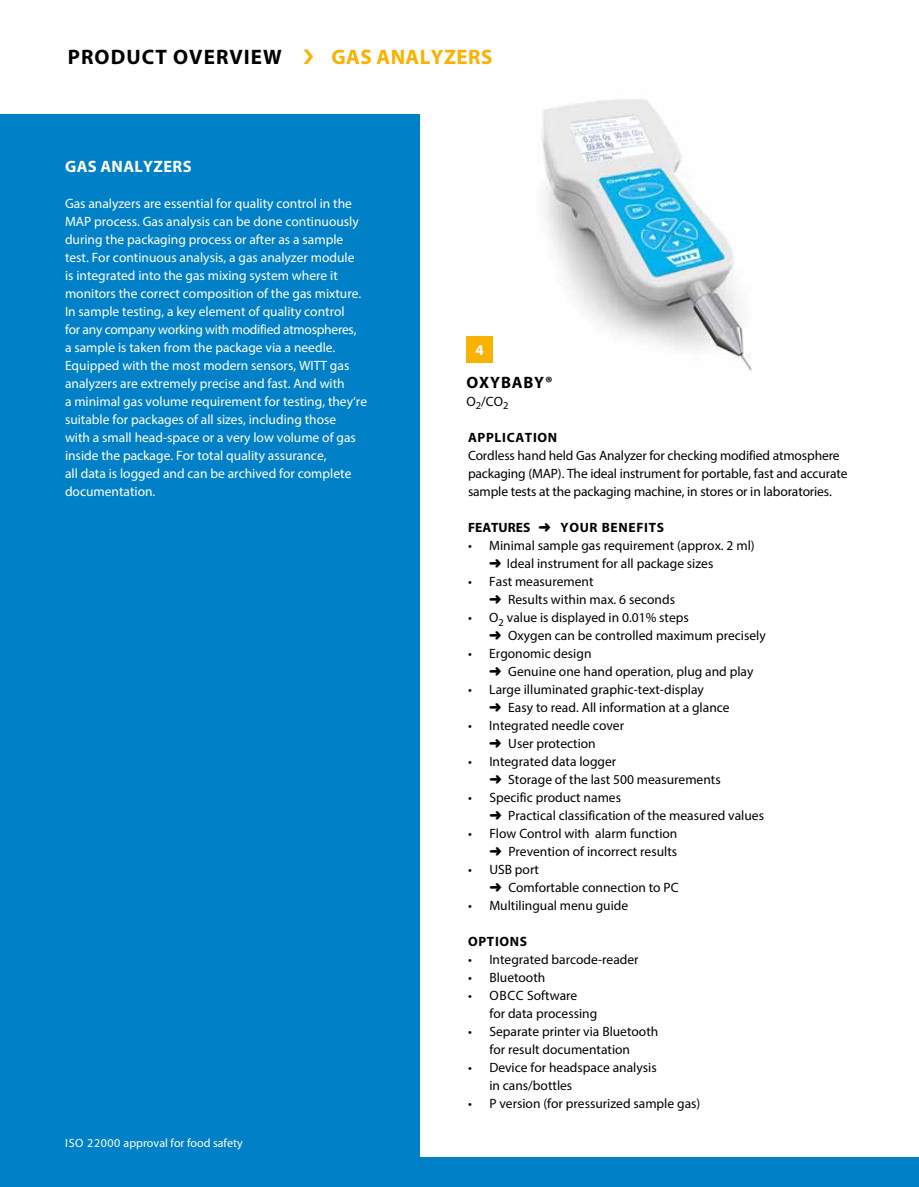
<style>
.page{position:relative;width:919px;height:1187px;background:#fff}
.page>*{position:absolute;margin:0;border:0;box-sizing:border-box;transform-origin:0 0}
.t1{font:700 21px "Myriad Pro";letter-spacing:.05em;color:#000}
.t2{font:700 21px "Myriad Pro";letter-spacing:.02em;color:#f9b200}
.t3{font:700 16.5px "Myriad Pro";letter-spacing:.02em;color:#fff}
.t4{font:700 16.5px "Myriad Pro";letter-spacing:.05em;color:#000}
.t5{font:700 15px "Myriad Pro";color:#fff}
.t6{font:13.5px/18px "Myriad Pro";color:#000}
.t7{font:13.5px/18px "Myriad Pro";color:#fff}
.t8{font:700 13.5px "Myriad Pro";letter-spacing:.05em;color:#000}
.t9{font:12px "Myriad Pro";color:#fff}
</style>
<div class="page">
<img style="left:541px;top:99px;width:211px;height:272px">
<div style="left:0;top:115px;width:419px;height:1071px;background:#0081c7"></div>
<div style="left:466px;top:337px;width:27px;height:26px;background:#f9b200"></div>
<div style="left:0;top:1157px;width:918px;height:29px;background:#0081c7"></div>
<h1 class="t1" style="left:68px;top:43px;width:215px">PRODUCT OVERVIEW</h1>
<h1 class="t2" style="left:331px;top:43px;width:162px">GAS ANALYZERS</h1>
<p class="t3" style="left:65px;top:155px;width:128px">GAS ANALYZERS</p>
<p class="t7" style="left:65px;top:194px;width:303px">Gas analyzers are essential for quality control in the MAP process. Gas analysis can be done continuously during the packaging process or after as a sample test. For continuous analysis, a gas analyzer module<br>is integrated into the gas mixing system where it monitors the correct composition of the gas mixture.<br>In sample testing, a key element of quality control<br>for any company working with modified atmospheres,<br>a sample is taken from the package via a needle.<br>Equipped with the most modern sensors, WITT gas analyzers are extremely precise and fast. And with<br>a minimal gas volume requirement for testing, they‘re suitable for packages of all sizes, including those<br>with a small head-space or a very low volume of gas inside the package. For total quality assurance,<br>all data is logged and can be archived for complete documentation.</p>
<p class="t9" style="left:65px;top:1135px;width:179px">ISO 22000 approval for food safety</p>
<p class="t5" style="left:475px;top:340px;width:10px">4</p>
<p class="t4" style="left:466px;top:371px;width:87px">OXYBABY®</p>
<p class="t6" style="left:466px;top:392px;width:43px">O<sub>2</sub>/CO<sub>2</sub></p>
<p class="t8" style="left:468px;top:428px;width:91px">APPLICATION</p>
<p class="t6" style="left:468px;top:446px;width:381px">Cordless hand held Gas Analyzer for checking modified atmosphere packaging (MAP). The ideal instrument for portable, fast and accurate sample tests at the packaging machine, in stores or in laboratories.</p>
<p class="t8" style="left:468px;top:518px;width:197px">FEATURES ➜ YOUR BENEFITS</p>
<p class="t6" style="left:489px;top:536px;width:267px;text-indent:-21px">• Minimal sample gas requirement (approx. 2 ml) ➜ Ideal instrument for all package sizes</p>
<p class="t6" style="left:489px;top:572px;width:187px;text-indent:-21px">• Fast measurement<br>➜ Results within max. 6 seconds</p>
<p class="t6" style="left:489px;top:608px;width:278px;text-indent:-21px">• O<sub>2</sub> value is displayed in 0.01% steps<br>➜ Oxygen can be controlled maximum precisely</p>
<p class="t6" style="left:489px;top:644px;width:266px;text-indent:-21px">• Ergonomic design<br>➜ Genuine one hand operation, plug and play</p>
<p class="t6" style="left:489px;top:680px;width:242px;text-indent:-21px">• Large illuminated graphic-text-display<br>➜ Easy to read. All information at a glance</p>
<p class="t6" style="left:468px;top:716px;width:157px;text-align:center">• Integrated needle cover ➜ User protection</p>
<p class="t6" style="left:489px;top:752px;width:233px;text-indent:-21px">• Integrated data logger<br>➜ Storage of the last 500 measurements</p>
<p class="t6" style="left:489px;top:788px;width:276px;text-indent:-21px">• Specific product names<br>➜ Practical classification of the measured values</p>
<p class="t6" style="left:468px;top:824px;width:211px;text-align:right">• Flow Control with alarm function ➜ Prevention of incorrect results</p>
<p class="t6" style="left:489px;top:860px;width:191px;text-indent:-21px">• USB port<br>➜ Comfortable connection to PC</p>
<p class="t6" style="left:468px;top:896px;width:162px">• Multilingual menu guide</p>
<p class="t8" style="left:468px;top:932px;width:61px">OPTIONS</p>
<p class="t6" style="left:468px;top:950px;width:172px">• Integrated barcode-reader</p>
<p class="t6" style="left:468px;top:968px;width:79px">• Bluetooth</p>
<p class="t6" style="left:489px;top:986px;width:109px;text-indent:-21px">• OBCC Software<br>for data processing</p>
<p class="t6" style="left:468px;top:1022px;width:192px;text-align:center">• Separate printer via Bluetooth for result documentation</p>
<p class="t6" style="left:489px;top:1058px;width:169px;text-indent:-21px">• Device for headspace analysis in cans/bottles</p>
<p class="t6" style="left:468px;top:1094px;width:234px">• P version (for pressurized sample gas)</p>
</div>
